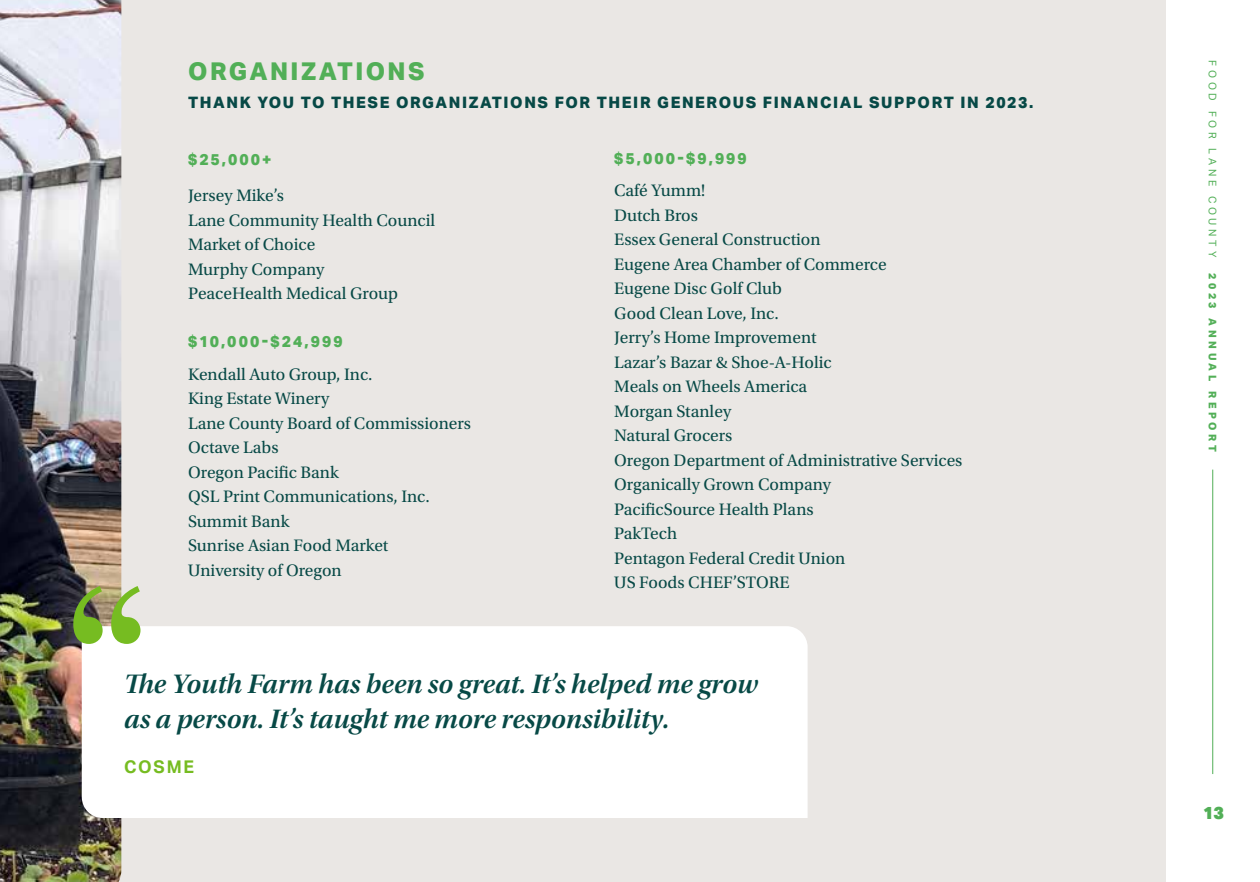
<style>
.page{position:relative;width:1260px;height:882px;background:#fff}
.page>*{position:absolute;margin:0;border:0;box-sizing:border-box;transform-origin:0 0}
.t1{font:28px/35px "Utopia Std Semibold Subh It";color:#074946}
.t2{font:800 24.5px "Aktiv Grotesk";letter-spacing:.1em;color:#52af57}
.t3{font:17.5px/24.5px "Utopia Std";color:#074946}
.t4{font:700 17.5px "Aktiv Grotesk";letter-spacing:.1em;color:#76bc21}
.t5{font:900 17.5px "Aktiv Grotesk";color:#52af57}
.t6{font:800 15.75px "Aktiv Grotesk";letter-spacing:.1em;color:#074946}
.t7{font:800 15.75px "Aktiv Grotesk";letter-spacing:.13em;color:#52af57}
.t8{font:10.5px "Aktiv Grotesk";letter-spacing:.35em;color:#52af57}
.t9{font:800 10.5px "Aktiv Grotesk";letter-spacing:.35em;color:#52af57}
</style>
<div class="page">
<hr style="left:1212px;top:470px;width:1px;height:304px;background:#52af57">
<div style="left:0;top:0;width:1166px;height:882px;background:#eae7e4"></div>
<img style="left:0;top:0;width:121px;height:882px">
<div style="left:82px;top:626px;width:726px;height:192px;background:#fff"></div>
<svg style="left:73px;top:586px;width:68px;height:58px;background:#92ae60"></svg>
<h2 class="t2" style="left:188px;top:58px;width:238px">ORGANIZATIONS</h2>
<p class="t6" style="left:188px;top:94px;width:847px">THANK YOU TO THESE ORGANIZATIONS FOR THEIR GENEROUS FINANCIAL SUPPORT IN 2023.</p>
<p class="t7" style="left:188px;top:151px;width:85px">$25,000+</p>
<p class="t3" style="left:188px;top:184px;width:249px">Jersey Mike’s<br>Lane Community Health Council<br>Market of Choice<br>Murphy Company<br>PeaceHealth Medical Group</p>
<p class="t7" style="left:188px;top:333px;width:156px">$10,000-$24,999</p>
<p class="t3" style="left:188px;top:362px;width:285px">Kendall Auto Group, Inc.<br>King Estate Winery<br>Lane County Board of Commissioners<br>Octave Labs<br>Oregon Pacific Bank<br>QSL Print Communications, Inc.<br>Summit Bank<br>Sunrise Asian Food Market<br>University of Oregon</p>
<p class="t7" style="left:614px;top:149px;width:134px">$5,000-$9,999</p>
<p class="t3" style="left:614px;top:179px;width:350px">Café Yumm!<br>Dutch Bros<br>Essex General Construction<br>Eugene Area Chamber of Commerce<br>Eugene Disc Golf Club<br>Good Clean Love, Inc.<br>Jerry’s Home Improvement<br>Lazar’s Bazar &amp; Shoe-A-Holic<br>Meals on Wheels America<br>Morgan Stanley<br>Natural Grocers<br>Oregon Department of Administrative Services<br>Organically Grown Company<br>PacificSource Health Plans<br>PakTech<br>Pentagon Federal Credit Union<br>US Foods CHEF’STORE</p>
<h1 class="t1" style="left:124px;top:667px;width:635px">The Youth Farm has been so great. It’s helped me grow as a person. It’s taught me more responsibility.</h1>
<p class="t4" style="left:124px;top:756px;width:72px">COSME</p>
<p class="t8" style="left:1218px;top:60px;width:198px;rotate:90deg">FOOD FOR LANE COUNTY</p>
<p class="t9" style="left:1218px;top:273px;width:181px;rotate:90deg">2023 ANNUAL REPORT</p>
<p class="t5" style="left:1203px;top:801px;width:22px">13</p>
</div>
